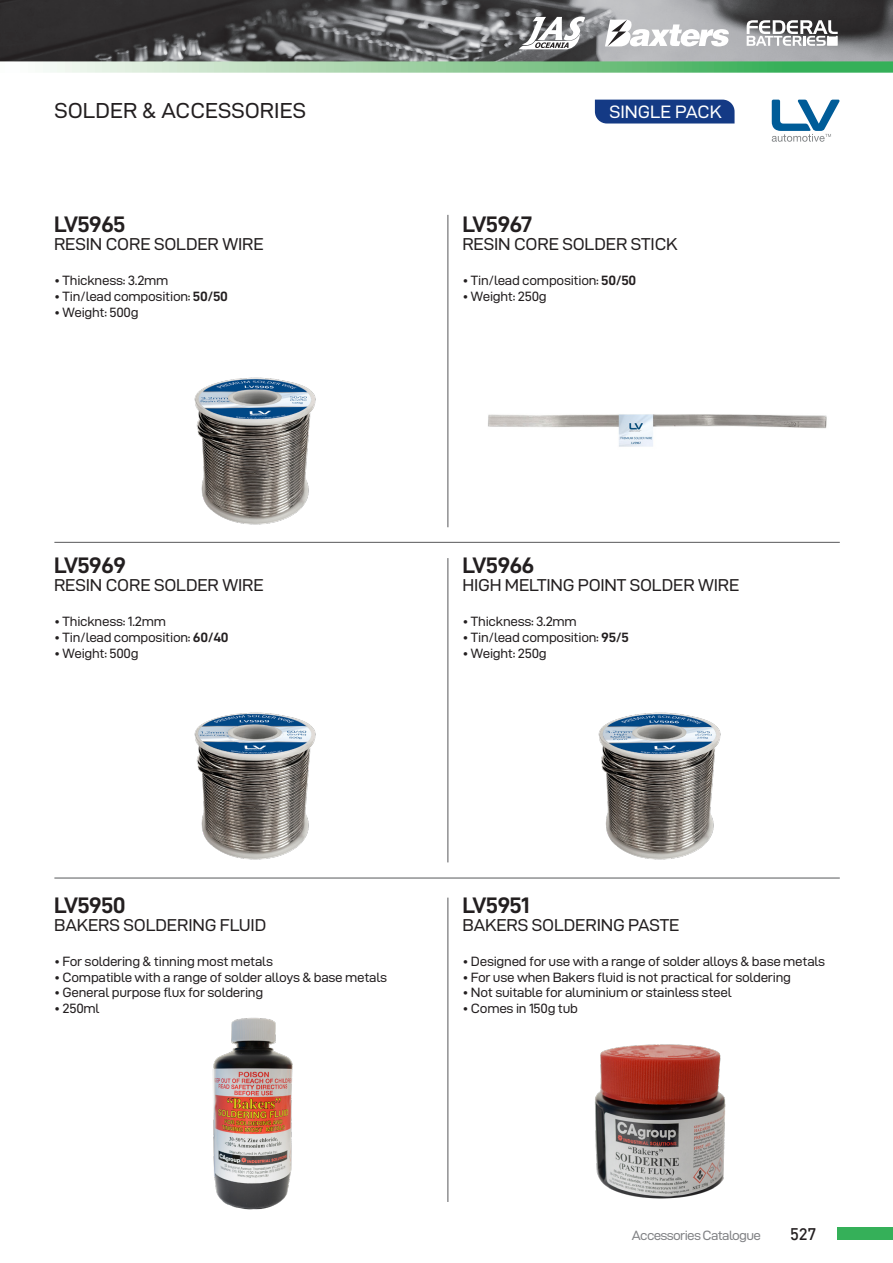
<style>
.page{position:relative;width:893px;height:1263px;background:#fff}
.page>*{position:absolute;margin:0;border:0;box-sizing:border-box;transform-origin:0 0}
.t1{font:22.5px "D DIN Exp Bold";letter-spacing:-.03em;color:#231f20}
.t2{font:21.75px "D DIN Exp";color:#231f20}
.t3{font:18px "D DIN Exp";color:#fff}
.t4{font:17.25px "D DIN Exp";letter-spacing:-.01em;color:#231f20}
.t5{font:500 16.5px "DIN";color:#231f20}
.t6{font:13.5px "D DIN Exp";letter-spacing:-.02em;color:#231f20}
.t7{font:13.5px "D DIN Exp";letter-spacing:-.05em;color:#818285}
.s1{font-family:"D DIN Exp Bold"}
</style>
<div class="page">
<img style="left:0;top:0;width:893px;height:61px">
<div style="left:837px;top:1228px;width:56px;height:12px;background:#35b059"></div>
<svg style="left:0;top:61px;width:893px;height:12px;background:#94cd9f"></svg>
<svg style="left:747px;top:20px;width:91px;height:26px"></svg>
<svg style="left:519px;top:17px;width:66px;height:32px"></svg>
<svg style="left:605px;top:20px;width:124px;height:26px"></svg>
<hr style="left:54px;top:542px;width:786px;height:1px;background:#57585a">
<hr style="left:448px;top:215px;width:1px;height:312px;background:#57585a">
<hr style="left:54px;top:878px;width:786px;height:1px;background:#57585a">
<hr style="left:448px;top:897px;width:1px;height:305px;background:#57585a">
<hr style="left:448px;top:558px;width:1px;height:304px;background:#57585a">
<img style="left:194px;top:377px;width:122px;height:148px">
<img style="left:488px;top:414px;width:339px;height:33px">
<img style="left:194px;top:712px;width:122px;height:148px">
<img style="left:598px;top:712px;width:123px;height:148px">
<img style="left:595px;top:1044px;width:131px;height:155px">
<div style="left:595px;top:100px;width:139px;height:24px;background:#143a85"></div>
<img style="left:212px;top:1017px;width:81px;height:193px">
<svg style="left:772px;top:100px;width:68px;height:42px"></svg>
<p class="t2" style="left:54px;top:98px;width:253px">SOLDER &amp; ACCESSORIES</p>
<p class="t3" style="left:609px;top:102px;width:114px">SINGLE PACK</p>
<p class="t1" style="left:54px;top:212px;width:73px">LV5965</p>
<p class="t4" style="left:54px;top:234px;width:211px">RESIN CORE SOLDER WIRE</p>
<p class="t6" style="left:54px;top:273px;width:116px">• Thickness: 3.2mm</p>
<p class="t6" style="left:54px;top:289px;width:175px">• Tin/lead composition: <span class="s1">50/50</span></p>
<p class="t6" style="left:54px;top:305px;width:86px">• Weight: 500g</p>
<p class="t1" style="left:462px;top:212px;width:71px">LV5967</p>
<p class="t4" style="left:462px;top:234px;width:217px">RESIN CORE SOLDER STICK</p>
<p class="t6" style="left:462px;top:273px;width:175px">• Tin/lead composition: <span class="s1">50/50</span></p>
<p class="t6" style="left:462px;top:289px;width:86px">• Weight: 250g</p>
<p class="t1" style="left:54px;top:553px;width:74px">LV5969</p>
<p class="t4" style="left:54px;top:576px;width:211px">RESIN CORE SOLDER WIRE</p>
<p class="t6" style="left:54px;top:614px;width:114px">• Thickness: 1.2mm</p>
<p class="t6" style="left:54px;top:630px;width:176px">• Tin/lead composition: <span class="s1">60/40</span></p>
<p class="t6" style="left:54px;top:646px;width:86px">• Weight: 500g</p>
<p class="t1" style="left:462px;top:553px;width:74px">LV5966</p>
<p class="t4" style="left:462px;top:576px;width:279px">HIGH MELTING POINT SOLDER WIRE</p>
<p class="t6" style="left:462px;top:614px;width:116px">• Thickness: 3.2mm</p>
<p class="t6" style="left:462px;top:630px;width:168px">• Tin/lead composition: <span class="s1">95/5</span></p>
<p class="t6" style="left:462px;top:646px;width:86px">• Weight: 250g</p>
<p class="t1" style="left:54px;top:892px;width:73px">LV5950</p>
<p class="t4" style="left:54px;top:915px;width:214px">BAKERS SOLDERING FLUID</p>
<p class="t6" style="left:54px;top:954px;width:220px">• For soldering &amp; tinning most metals</p>
<p class="t6" style="left:54px;top:970px;width:335px">• Compatible with a range of solder alloys &amp; base metals</p>
<p class="t6" style="left:54px;top:985px;width:211px">• General purpose flux for soldering</p>
<p class="t6" style="left:54px;top:1001px;width:47px">• 250ml</p>
<p class="t1" style="left:462px;top:892px;width:69px">LV5951</p>
<p class="t4" style="left:462px;top:915px;width:219px">BAKERS SOLDERING PASTE</p>
<p class="t6" style="left:462px;top:954px;width:364px">• Designed for use with a range of solder alloys &amp; base metals</p>
<p class="t6" style="left:462px;top:970px;width:330px">• For use when Bakers fluid is not practical for soldering</p>
<p class="t6" style="left:462px;top:985px;width:271px">• Not suitable for aluminium or stainless steel</p>
<p class="t6" style="left:462px;top:1001px;width:117px">• Comes in 150g tub</p>
<p class="t7" style="left:632px;top:1228px;width:131px">Accessories Catalogue</p>
<p class="t5" style="left:790px;top:1223px;width:28px">527</p>
</div>
